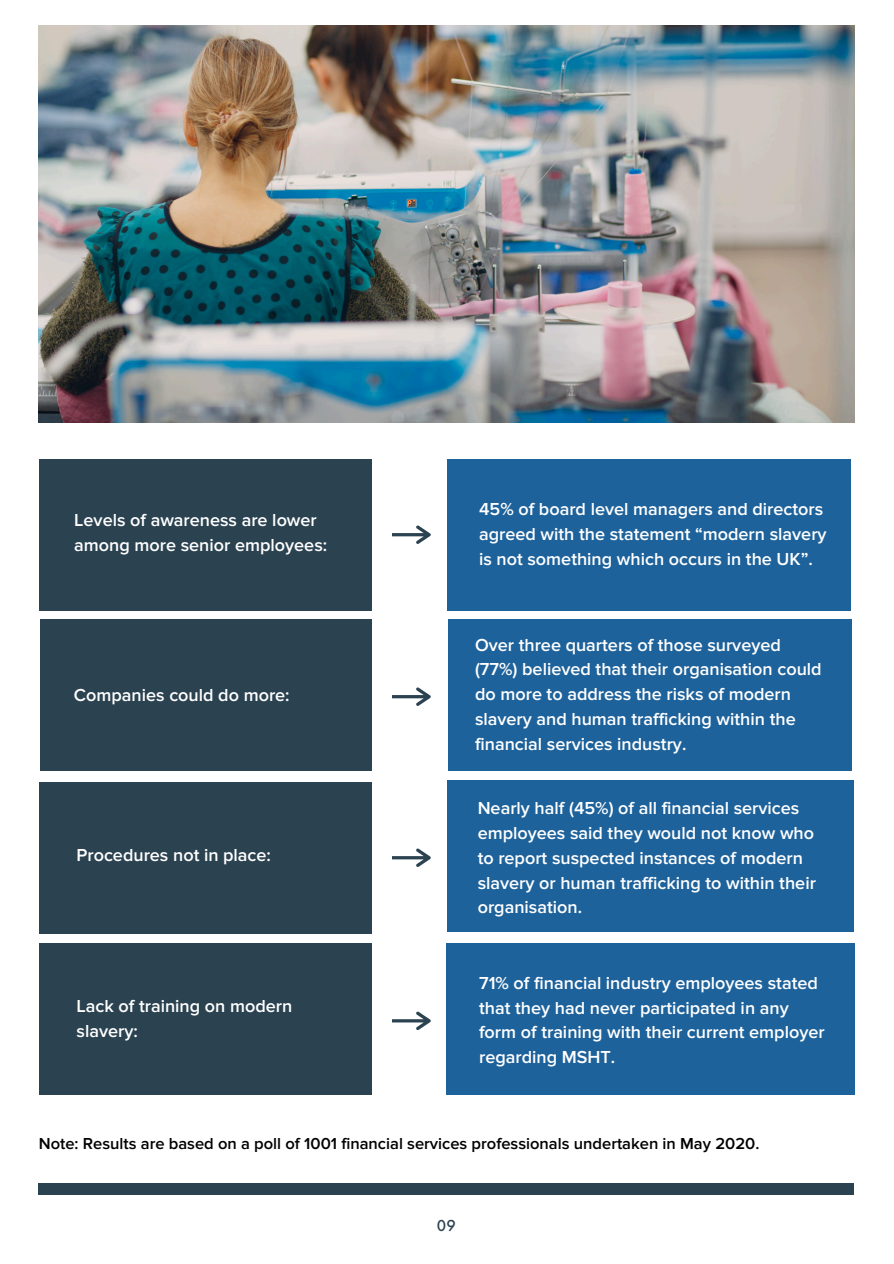
<style>
.page{position:relative;width:894px;height:1264px;background:#fff}
.page>*{position:absolute;margin:0;border:0;box-sizing:border-box;transform-origin:0 0}
.t1{font:600 18px/24.8px "Proxima Nova";color:#fff}
.t2{font:600 16.5px "Proxima Nova";color:#000}
.t3{font:500 16.5px "Futura PT";color:#2b4251}
</style>
<div class="page">
<div style="left:39px;top:1183px;width:814px;height:11px;background:#2b4251"></div>
<img style="left:39px;top:26px;width:814px;height:396px">
<div style="left:447px;top:459px;width:403px;height:151px;background:#1e629b"></div>
<div style="left:39px;top:459px;width:332px;height:151px;background:#2b4251"></div>
<div style="left:447px;top:619px;width:404px;height:151px;background:#1e629b"></div>
<svg style="left:392px;top:525px;width:38px;height:19px"></svg>
<div style="left:40px;top:619px;width:331px;height:151px;background:#2b4251"></div>
<svg style="left:392px;top:687px;width:38px;height:19px"></svg>
<div style="left:447px;top:780px;width:406px;height:151px;background:#1e629b"></div>
<div style="left:39px;top:782px;width:332px;height:151px;background:#2b4251"></div>
<div style="left:447px;top:943px;width:407px;height:151px;background:#1e629b"></div>
<svg style="left:392px;top:848px;width:38px;height:19px"></svg>
<div style="left:39px;top:943px;width:332px;height:151px;background:#2b4251"></div>
<svg style="left:392px;top:1011px;width:38px;height:19px"></svg>
<h1 class="t1" style="left:74px;top:508px;width:254px">Levels of awareness are lower among more senior employees:</h1>
<h1 class="t1" style="left:74px;top:682px;width:217px">Companies could do more:</h1>
<h1 class="t1" style="left:76px;top:843px;width:196px">Procedures not in place:</h1>
<h1 class="t1" style="left:76px;top:994px;width:217px">Lack of training on modern slavery:</h1>
<h1 class="t1" style="left:479px;top:497px;width:349px">45% of board level managers and directors agreed with the statement “modern slavery is not something which occurs in the UK”.</h1>
<h1 class="t1" style="left:475px;top:632px;width:348px">Over three quarters of those surveyed (77%) believed that their organisation could do more to address the risks of modern slavery and human trafficking within the financial services industry.</h1>
<h1 class="t1" style="left:477px;top:796px;width:339px">Nearly half (45%) of all financial services employees said they would not know who to report suspected instances of modern slavery or human trafficking to within their organisation.</h1>
<h1 class="t1" style="left:479px;top:970px;width:347px">71% of financial industry employees stated that they had never participated in any form of training with their current employer regarding MSHT.</h1>
<p class="t2" style="left:39px;top:1134px;width:721px">Note: Results are based on a poll of 1001 financial services professionals undertaken in May 2020.</p>
<h1 class="t3" style="left:437px;top:1218px;width:21px">09</h1>
</div>
